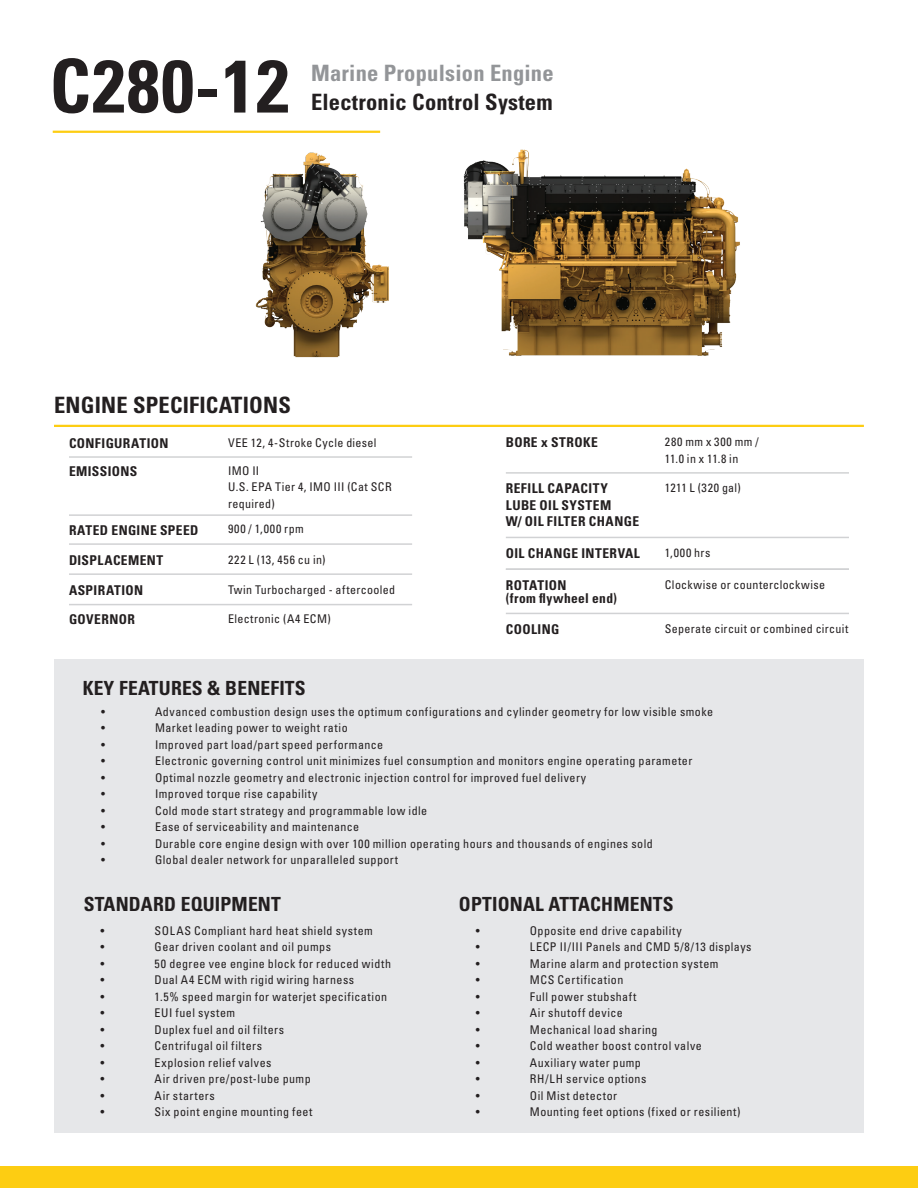
<style>
.page{position:relative;width:918px;height:1188px;background:#fff}
.page>*{position:absolute;margin:0;border:0;box-sizing:border-box;transform-origin:0 0}
.t1{font:700 condensed 74.25px "Univers LT Std";letter-spacing:.02em;color:#231f20}
.t2{font:700 condensed 22.5px "Univers LT Std";letter-spacing:.01em;color:#231f20}
.t3{font:700 condensed 22.5px "Univers LT Std";letter-spacing:.01em;color:#939598}
.t4{font:700 condensed 19.5px "Univers LT Std";letter-spacing:.01em;color:#231f20}
.t5{font:700 condensed 13.5px/16.5px "Univers LT Std";letter-spacing:.03em;color:#231f20}
.t6{font:condensed 12px/16.5px "Univers LT Std";letter-spacing:.04em;color:#231f20}
.t7{font:condensed 12px "Univers LT Std";letter-spacing:.07em;color:#231f20}
.t8{font:condensed 12px "Univers LT Std";letter-spacing:.02em;color:#231f20}
</style>
<div class="page">
<div style="left:0;top:1166px;width:918px;height:22px;background:#fdcd12"></div>
<img style="left:255px;top:131px;width:134px;height:227px">
<img style="left:463px;top:149px;width:277px;height:207px">
<hr style="left:54px;top:425px;width:810px;height:2px;background:#fdcd12">
<hr style="left:69px;top:456px;width:343px;height:2px;background:#d1d2d4">
<hr style="left:69px;top:514px;width:343px;height:2px;background:#d1d2d4">
<hr style="left:69px;top:543px;width:343px;height:2px;background:#d1d2d4">
<hr style="left:69px;top:573px;width:343px;height:2px;background:#d1d2d4">
<hr style="left:69px;top:604px;width:343px;height:1px;background:#d1d2d4">
<hr style="left:53px;top:131px;width:327px;height:2px;background:#fdcd12">
<div style="left:54px;top:660px;width:810px;height:473px;background:#e6e7e9"></div>
<hr style="left:506px;top:472px;width:343px;height:2px;background:#d1d2d4">
<hr style="left:506px;top:537px;width:343px;height:1px;background:#d1d2d4">
<hr style="left:506px;top:613px;width:343px;height:1px;background:#d1d2d4">
<hr style="left:506px;top:568px;width:343px;height:2px;background:#d1d2d4">
<h1 class="t1" style="left:50px;top:41px;width:241px">C280-12</h1>
<h2 class="t3" style="left:311px;top:59px;width:244px">Marine Propulsion Engine</h2>
<h2 class="t2" style="left:311px;top:88px;width:243px">Electronic Control System</h2>
<h2 class="t2" style="left:54px;top:391px;width:238px">ENGINE SPECIFICATIONS</h2>
<p class="t5" style="left:69px;top:435px;width:101px">CONFIGURATION</p>
<p class="t6" style="left:228px;top:434px;width:150px">VEE 12, 4-Stroke Cycle diesel</p>
<p class="t5" style="left:69px;top:463px;width:70px">EMISSIONS</p>
<p class="t6" style="left:228px;top:462px;width:165px">IMO II<br>U.S. EPA Tier 4, IMO III (Cat SCR required)</p>
<p class="t5" style="left:69px;top:521px;width:131px">RATED ENGINE SPEED</p>
<p class="t5" style="left:69px;top:552px;width:96px">DISPLACEMENT</p>
<p class="t5" style="left:69px;top:575px;width:76px;line-height:29px">ASPIRATION<br>GOVERNOR</p>
<p class="t7" style="left:228px;top:522px;width:77px">900 / 1,000 rpm</p>
<p class="t7" style="left:228px;top:552px;width:99px">222 L (13, 456 cu in)</p>
<p class="t6" style="left:228px;top:581px;width:169px">Twin Turbocharged - aftercooled</p>
<p class="t6" style="left:228px;top:610px;width:104px">Electronic (A4 ECM)</p>
<h3 class="t4" style="left:83px;top:677px;width:225px">KEY FEATURES &amp; BENEFITS</h3>
<p class="t5" style="left:506px;top:434px;width:94px">BORE x STROKE</p>
<p class="t6" style="left:665px;top:434px;width:95px">280 mm x 300 mm /<br>11.0 in x 11.8 in</p>
<p class="t5" style="left:506px;top:480px;width:135px">REFILL CAPACITY<br>LUBE OIL SYSTEM<br>W/ OIL FILTER CHANGE</p>
<p class="t5" style="left:506px;top:545px;width:136px">OIL CHANGE INTERVAL</p>
<p class="t8" style="left:665px;top:480px;width:77px">1211 L (320 gal)</p>
<p class="t6" style="left:665px;top:544px;width:47px">1,000 hrs</p>
<p class="t5" style="left:506px;top:578px;width:113px;line-height:13.5px">ROTATION<br>(from flywheel end)</p>
<p class="t6" style="left:665px;top:576px;width:162px">Clockwise or counterclockwise</p>
<p class="t5" style="left:506px;top:621px;width:55px">COOLING</p>
<p class="t6" style="left:665px;top:620px;width:185px">Seperate circuit or combined circuit</p>
<p class="t6" style="left:101px;top:703px;width:5px">•</p>
<p class="t6" style="left:155px;top:703px;width:560px">Advanced combustion design uses the optimum configurations and cylinder geometry for low visible smoke</p>
<p class="t6" style="left:101px;top:720px;width:5px">•</p>
<p class="t6" style="left:155px;top:720px;width:194px">Market leading power to weight ratio</p>
<p class="t6" style="left:101px;top:736px;width:5px">•</p>
<p class="t6" style="left:155px;top:736px;width:230px">Improved part load/part speed performance</p>
<p class="t6" style="left:101px;top:753px;width:5px">•</p>
<p class="t6" style="left:155px;top:753px;width:539px">Electronic governing control unit minimizes fuel consumption and monitors engine operating parameter</p>
<p class="t6" style="left:101px;top:769px;width:5px">•</p>
<p class="t6" style="left:155px;top:769px;width:433px">Optimal nozzle geometry and electronic injection control for improved fuel delivery</p>
<p class="t6" style="left:101px;top:786px;width:5px">•</p>
<p class="t6" style="left:155px;top:786px;width:164px">Improved torque rise capability</p>
<p class="t6" style="left:101px;top:802px;width:5px">•</p>
<p class="t6" style="left:155px;top:802px;width:274px">Cold mode start strategy and programmable low idle</p>
<p class="t6" style="left:101px;top:819px;width:5px">•</p>
<p class="t6" style="left:155px;top:819px;width:206px">Ease of serviceability and maintenance</p>
<p class="t6" style="left:101px;top:835px;width:5px">•</p>
<p class="t6" style="left:155px;top:835px;width:499px">Durable core engine design with over 100 million operating hours and thousands of engines sold</p>
<p class="t6" style="left:101px;top:852px;width:5px">•</p>
<p class="t6" style="left:155px;top:852px;width:245px">Global dealer network for unparalleled support</p>
<h3 class="t4" style="left:84px;top:893px;width:199px">STANDARD EQUIPMENT</h3>
<h3 class="t4" style="left:459px;top:893px;width:216px">OPTIONAL ATTACHMENTS</h3>
<p class="t6" style="left:101px;top:922px;width:5px">•</p>
<p class="t6" style="left:155px;top:922px;width:220px">SOLAS Compliant hard heat shield system</p>
<p class="t6" style="left:101px;top:939px;width:5px">•</p>
<p class="t6" style="left:155px;top:939px;width:178px">Gear driven coolant and oil pumps</p>
<p class="t6" style="left:101px;top:955px;width:5px">•</p>
<p class="t6" style="left:155px;top:955px;width:238px">50 degree vee engine block for reduced width</p>
<p class="t6" style="left:101px;top:972px;width:5px">•</p>
<p class="t6" style="left:155px;top:972px;width:201px">Dual A4 ECM with rigid wiring harness</p>
<p class="t6" style="left:101px;top:988px;width:5px">•</p>
<p class="t6" style="left:155px;top:988px;width:234px">1.5% speed margin for waterjet specification</p>
<p class="t6" style="left:101px;top:1005px;width:5px">•</p>
<p class="t6" style="left:155px;top:1005px;width:82px">EUI fuel system</p>
<p class="t6" style="left:101px;top:1021px;width:5px">•</p>
<p class="t6" style="left:155px;top:1021px;width:131px">Duplex fuel and oil filters</p>
<p class="t6" style="left:101px;top:1038px;width:5px">•</p>
<p class="t6" style="left:155px;top:1038px;width:109px">Centrifugal oil filters</p>
<p class="t6" style="left:101px;top:1054px;width:5px">•</p>
<p class="t6" style="left:155px;top:1054px;width:118px">Explosion relief valves</p>
<p class="t6" style="left:101px;top:1071px;width:5px">•</p>
<p class="t6" style="left:155px;top:1071px;width:158px">Air driven pre/post-lube pump</p>
<p class="t6" style="left:101px;top:1087px;width:5px">•</p>
<p class="t6" style="left:155px;top:1087px;width:62px">Air starters</p>
<p class="t6" style="left:101px;top:1104px;width:5px">•</p>
<p class="t6" style="left:155px;top:1104px;width:160px">Six point engine mounting feet</p>
<p class="t6" style="left:476px;top:922px;width:5px">•</p>
<p class="t6" style="left:530px;top:922px;width:154px">Opposite end drive capability</p>
<p class="t6" style="left:476px;top:939px;width:5px">•</p>
<p class="t6" style="left:530px;top:939px;width:223px">LECP II/III Panels and CMD 5/8/13 displays</p>
<p class="t6" style="left:476px;top:955px;width:5px">•</p>
<p class="t6" style="left:530px;top:955px;width:190px">Marine alarm and protection system</p>
<p class="t6" style="left:476px;top:972px;width:5px">•</p>
<p class="t6" style="left:530px;top:972px;width:95px">MCS Certification</p>
<p class="t6" style="left:476px;top:988px;width:5px">•</p>
<p class="t6" style="left:530px;top:988px;width:108px">Full power stubshaft</p>
<p class="t6" style="left:476px;top:1005px;width:5px">•</p>
<p class="t6" style="left:530px;top:1005px;width:94px">Air shutoff device</p>
<p class="t6" style="left:476px;top:1021px;width:5px">•</p>
<p class="t6" style="left:530px;top:1021px;width:129px">Mechanical load sharing</p>
<p class="t6" style="left:476px;top:1038px;width:5px">•</p>
<p class="t6" style="left:530px;top:1038px;width:173px">Cold weather boost control valve</p>
<p class="t6" style="left:476px;top:1054px;width:5px">•</p>
<p class="t6" style="left:530px;top:1054px;width:113px">Auxiliary water pump</p>
<p class="t6" style="left:476px;top:1071px;width:5px">•</p>
<p class="t6" style="left:530px;top:1071px;width:118px">RH/LH service options</p>
<p class="t6" style="left:476px;top:1087px;width:5px">•</p>
<p class="t6" style="left:530px;top:1087px;width:89px">Oil Mist detector</p>
<p class="t6" style="left:476px;top:1104px;width:5px">•</p>
<p class="t6" style="left:530px;top:1104px;width:212px">Mounting feet options (fixed or resilient)</p>
</div>
